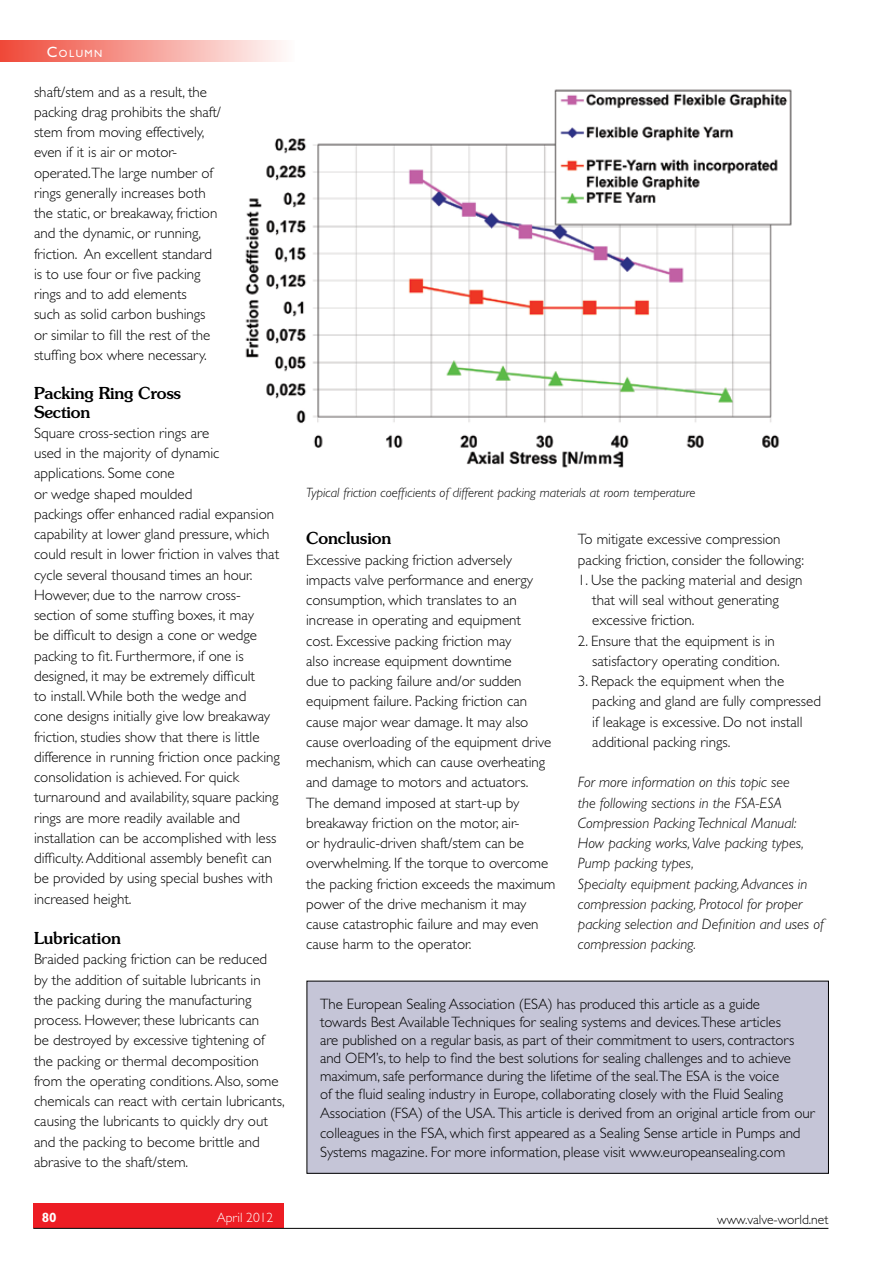
<style>
.page{position:relative;width:893px;height:1263px;background:#fff}
.page>*{position:absolute;margin:0;border:0;box-sizing:border-box;transform-origin:0 0}
.t1{font:500 16.5px/18.8px "Souvenir";letter-spacing:-.005em;color:#000}
.t2{font:300 15px/20.2px "Gill Sans";color:#000}
.t3{font:italic 300 15px/20.2px "Gill Sans";color:#000}
.t4{font:italic 300 13.5px "Gill Sans";color:#000}
.t5{font:300 13.5px "Gill Sans";color:#000}
.t6{font:300 13.5px "Gill Sans";color:#fff}
.t7{font:700 13.5px "Gill Sans";color:#fff}
.t8{font:10.5px "Gill Sans";letter-spacing:.145em;color:#fff}
.s1{font-size:15px}
</style>
<div class="page">
<div style="left:33px;top:1203px;width:251px;height:25px;background:#ed1d24"></div>
<hr style="left:33px;top:1228px;width:795px;height:1px;background:#000">
<div style="left:307px;top:981px;width:521px;height:192px;background:#c5c5d7"></div>
<div style="left:307px;top:981px;width:522px;height:193px;border:1px solid #000"></div>
<img style="left:245px;top:89px;width:547px;height:379px">
<div style="left:0;top:40px;width:295px;height:22px;background:linear-gradient(to right,#ef4838,#fefdfd)"></div>
<p class="t8" style="left:47px;top:47px;width:57px"><span class="s1">C</span>OLUMN</p>
<p class="t2" style="left:34px;top:81px;width:189px">shaft/stem and as a result, the packing drag prohibits the shaft/ stem from moving effectively, even if it is air or motor&shy;operated.The large number of rings generally increases both the static, or breakaway, friction and the dynamic, or running, friction. An excellent standard is to use four or five packing rings and to add elements<br>such as solid carbon bushings or similar to fill the rest of the stuffing box where necessary.</p>
<p class="t1" style="left:34px;top:383px;width:149px">Packing Ring Cross<br>Section</p>
<p class="t2" style="left:34px;top:423px;width:247px">Square cross-section rings are<br>used in the majority of dynamic applications. Some cone<br>or wedge shaped moulded<br>packings offer enhanced radial expansion capability at lower gland pressure, which could result in lower friction in valves that cycle several thousand times an hour.<br>However, due to the narrow cross&shy;section of some stuffing boxes, it may<br>be difficult to design a cone or wedge packing to fit. Furthermore, if one is designed, it may be extremely difficult<br>to install. While both the wedge and<br>cone designs initially give low breakaway friction, studies show that there is little difference in running friction once packing consolidation is achieved. For quick turnaround and availability, square packing rings are more readily available and installation can be accomplished with less difficulty. Additional assembly benefit can be provided by using special bushes with increased height.</p>
<p class="t1" style="left:34px;top:929px;width:88px">Lubrication</p>
<p class="t2" style="left:34px;top:949px;width:252px">Braided packing friction can be reduced<br>by the addition of suitable lubricants in<br>the packing during the manufacturing process. However, these lubricants can<br>be destroyed by excessive tightening of the packing or thermal decomposition from the operating conditions. Also, some chemicals can react with certain lubricants, causing the lubricants to quickly dry out and the packing to become brittle and abrasive to the shaft/stem.</p>
<p class="t4" style="left:306px;top:485px;width:391px">Typical friction coefficients of different packing materials at room temperature</p>
<p class="t1" style="left:306px;top:529px;width:87px">Conclusion</p>
<p class="t2" style="left:306px;top:549px;width:251px">Excessive packing friction adversely impacts valve performance and energy consumption, which translates to an increase in operating and equipment<br>cost. Excessive packing friction may<br>also increase equipment downtime<br>due to packing failure and/or sudden equipment failure. Packing friction can cause major wear damage. It may also cause overloading of the equipment drive mechanism, which can cause overheating and damage to motors and actuators.<br>The demand imposed at start-up by breakaway friction on the motor, air-<br>or hydraulic-driven shaft/stem can be overwhelming. If the torque to overcome the packing friction exceeds the maximum power of the drive mechanism it may cause catastrophic failure and may even cause harm to the operator.</p>
<p class="t2" style="left:578px;top:529px;width:228px">To mitigate excessive compression packing friction, consider the following:</p>
<p class="t2" style="left:592px;top:570px;width:212px;text-indent:-14px">1. Use the packing material and design that will seal without generating excessive friction.</p>
<p class="t2" style="left:592px;top:630px;width:189px;text-indent:-14px">2. Ensure that the equipment is in satisfactory operating condition.</p>
<p class="t2" style="left:592px;top:671px;width:230px;text-indent:-14px">3. Repack the equipment when the packing and gland are fully compressed if leakage is excessive. Do not install additional packing rings.</p>
<p class="t3" style="left:578px;top:772px;width:247px">For more information on this topic see<br>the following sections in the FSA-ESA Compression Packing Technical Manual:<br>How packing works, Valve packing types, Pump packing types,<br>Specialty equipment packing, Advances in compression packing, Protocol for proper packing selection and Definition and uses of compression packing.</p>
<p class="t2" style="left:320px;top:995px;width:476px;line-height:18px">The European Sealing Association (ESA) has produced this article as a guide towards Best Available Techniques for sealing systems and devices.These articles are published on a regular basis, as part of their commitment to users, contractors and OEM’s, to help to find the best solutions for sealing challenges and to achieve maximum, safe performance during the lifetime of the seal.The ESA is the voice of the fluid sealing industry in Europe, collaborating closely with the Fluid Sealing</p>
<p class="t2" style="left:320px;top:1103px;width:496px;line-height:19.5px">Association (FSA) of the USA. This article is derived from an original article from our colleagues in the FSA, which first appeared as a Sealing Sense article in Pumps and<br>Systems magazine. For more information, please visit www.europeansealing.com</p>
<p class="t7" style="left:42px;top:1209px;width:16px">80</p>
<p class="t6" style="left:217px;top:1210px;width:58px">April 2012</p>
<p class="t5" style="left:717px;top:1211px;width:113px">www.valve-world.net</p>
</div>
